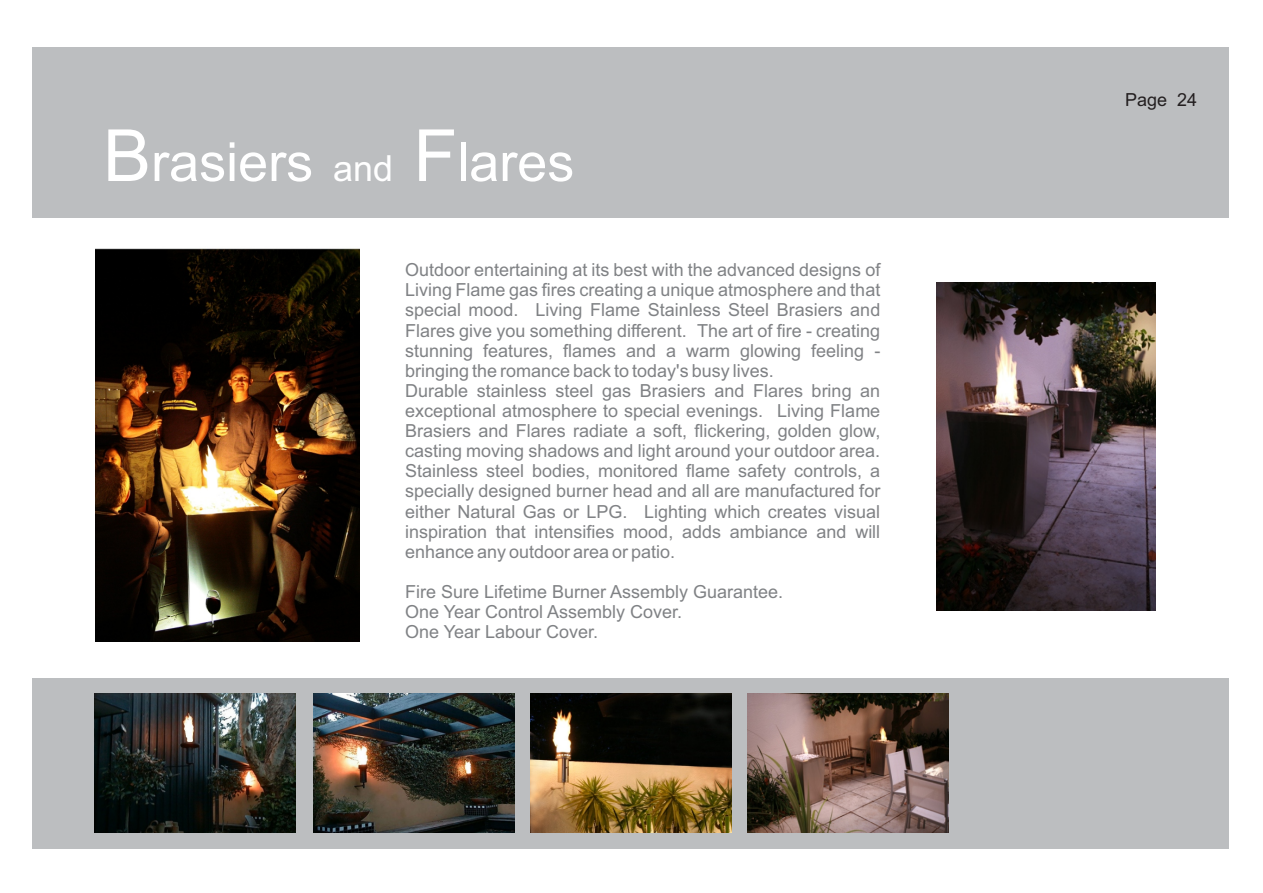
<style>
.page{position:relative;width:1263px;height:893px;background:#fff}
.page>*{position:absolute;margin:0;border:0;box-sizing:border-box;transform-origin:0 0}
.t1{font:54px "Arial";color:#fff}
.t2{font:18px/20.1px "Arial";color:#808285}
.t3{font:18px "Arial";color:#231f20}
.s1{font-size:72px}
.s2{font-size:36px}
</style>
<div class="page">
<div style="left:32px;top:678px;width:1196px;height:171px;background:#bcbec0"></div>
<div style="left:32px;top:47px;width:1196px;height:171px;background:#bcbec0"></div>
<img style="left:530px;top:694px;width:202px;height:139px">
<img style="left:313px;top:693px;width:201px;height:140px">
<img style="left:748px;top:693px;width:201px;height:140px">
<img style="left:95px;top:693px;width:201px;height:140px">
<img style="left:937px;top:282px;width:218px;height:328px">
<img style="left:96px;top:248px;width:263px;height:394px">
<h1 class="t1" style="left:103px;top:142px;width:473px"><span class="s1">B</span>rasiers <span class="s2">and</span> <span class="s1">F</span>lares</h1>
<p class="t2" style="left:405px;top:262px;width:477px">Outdoor entertaining at its best with the advanced designs of Living Flame gas fires creating a unique atmosphere and that special mood. Living Flame Stainless Steel Brasiers and Flares give you something different. The art of fire - creating stunning features, flames and a warm glowing feeling - bringing the romance back to today's busy lives.<br>Durable stainless steel gas Brasiers and Flares bring an exceptional atmosphere to special evenings. Living Flame Brasiers and Flares radiate a soft, flickering, golden glow, casting moving shadows and light around your outdoor area.<br>Stainless steel bodies, monitored flame safety controls, a specially designed burner head and all are manufactured for either Natural Gas or LPG. Lighting which creates visual inspiration that intensifies mood, adds ambiance and will enhance any outdoor area or patio.</p>
<p class="t2" style="left:405px;top:583px;width:380px">Fire Sure Lifetime Burner Assembly Guarantee.<br>One Year Control Assembly Cover.<br>One Year Labour Cover.</p>
<p class="t3" style="left:1125px;top:93px;width:74px">Page 24</p>
</div>
